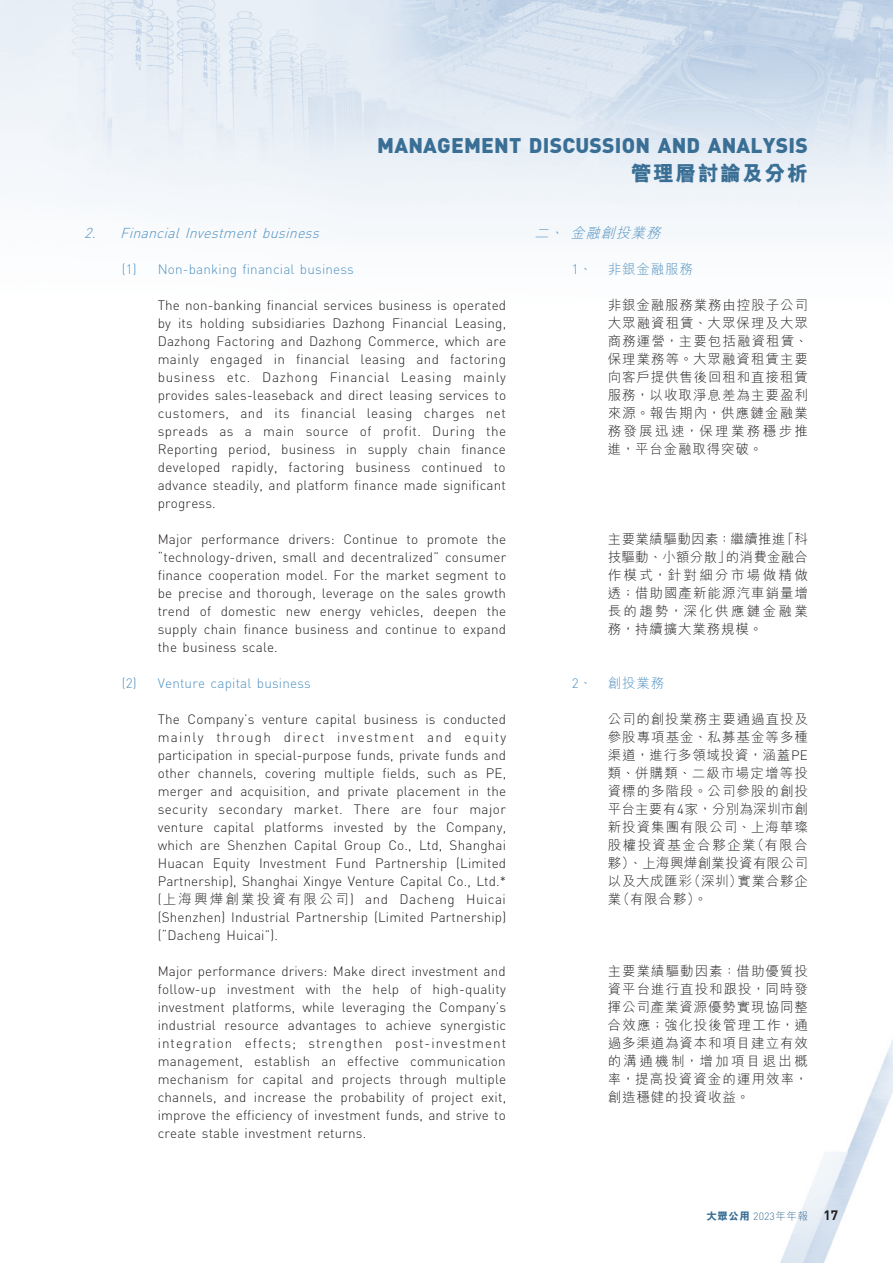
<style>
.page{position:relative;width:893px;height:1263px;background:#fff}
.page>*{position:absolute;margin:0;border:0;box-sizing:border-box;transform-origin:0 0}
.t1{font:900 21px "DIN Pro";letter-spacing:.01em;color:#3a6f95}
.t2{font:800 21px "M Hei HK";letter-spacing:.06em;color:#3a6f95}
._05_____H3{font:italic 300 14.25px "DIN Pro";color:#5192c1}
._05_____H3-2{font:italic 300 14.25px "M Hei HK";color:#5192c1}
._01_Body_Text{font:300 13.5px/18px "DIN Pro";letter-spacing:.015em;color:#231f20;text-align:justify}
._01_Body_Text-2{font:300 13.5px/18px "M Hei HK";letter-spacing:.075em;color:#231f20;text-align:justify}
._06_______H4{font:300 13.5px "DIN Pro";letter-spacing:.015em;color:#5192c1}
._06_______H4-2{font:300 13.5px "M Hei HK";letter-spacing:.065em;color:#5192c1}
.t3{font:800 10.5px "M Hei HK";color:#3a6f95}
.s1{font-family:"M Hei HK"}
.s2{font-family:"DIN Pro"}
.s3{font-family:"DIN Pro";font-weight:300}
.s4{font-weight:300}
.s5{font-family:"DIN Pro";font-weight:700;font-size:13.5px;color:#231f20}
</style>
<div class="page">
<img style="left:0;top:0;width:893px;height:1263px">
<h1 class="t1" style="left:377px;top:131px;width:432px">MANAGEMENT DISCUSSION AND ANALYSIS</h1>
<h1 class="t2" style="left:631px;top:159px;width:178px">管理層討論及分析</h1>
<p class="_05_____H3" style="left:84px;top:223px;width:241px">2. Financial Investment business</p>
<p class="_06_______H4" style="left:122px;top:260px;width:234px">(1) Non-banking financial business</p>
<p class="_01_Body_Text" style="left:158px;top:296px;width:350px">The non-banking financial services business is operated by its holding subsidiaries Dazhong Financial Leasing, Dazhong Factoring and Dazhong Commerce, which are mainly engaged in financial leasing and factoring business etc. Dazhong Financial Leasing mainly provides sales-leaseback and direct leasing services to customers, and its financial leasing charges net spreads as a main source of profit. During the Reporting period, business in supply chain finance developed rapidly, factoring business continued to advance steadily, and platform finance made significant progress.</p>
<p class="_01_Body_Text" style="left:158px;top:530px;width:350px">Major performance drivers: Continue to promote the “technology-driven, small and decentralized” consumer finance cooperation model. For the market segment to be precise and thorough, leverage on the sales growth trend of domestic new energy vehicles, deepen the supply chain finance business and continue to expand the business scale.</p>
<p class="_06_______H4" style="left:122px;top:674px;width:191px">(2) Venture capital business</p>
<p class="_01_Body_Text" style="left:158px;top:710px;width:350px">The Company’s venture capital business is conducted mainly through direct investment and equity participation in special-purpose funds, private funds and other channels, covering multiple fields, such as PE, merger and acquisition, and private placement in the security secondary market. There are four major venture capital platforms invested by the Company, which are Shenzhen Capital Group Co., Ltd, Shanghai Huacan Equity Investment Fund Partnership (Limited Partnership), Shanghai Xingye Venture Capital Co., Ltd.* (<span class="s1">上海興燁創業投資有限公司</span>) and Dacheng Huicai (Shenzhen) Industrial Partnership (Limited Partnership) (“Dacheng Huicai”).</p>
<p class="_01_Body_Text" style="left:158px;top:962px;width:350px">Major performance drivers: Make direct investment and follow-up investment with the help of high-quality investment platforms, while leveraging the Company’s industrial resource advantages to achieve synergistic integration effects; strengthen post-investment management, establish an effective communication mechanism for capital and projects through multiple channels, and increase the probability of project exit, improve the efficiency of investment funds, and strive to create stable investment returns.</p>
<p class="_05_____H3-2" style="left:534px;top:223px;width:133px">二、金融創投業務</p>
<p class="_06_______H4-2" style="left:572px;top:260px;width:123px"><span class="s2">1</span>、 非銀金融服務</p>
<p class="_01_Body_Text-2" style="left:608px;top:296px;width:202px">非銀金融服務業務由控股子公司大眾融資租賃、大眾保理及大眾商務運營，主要包括融資租賃、保理業務等。大眾融資租賃主要向客戶提供售後回租和直接租賃服務，以收取淨息差為主要盈利來源。報告期內，供應鏈金融業務發展迅速，保理業務穩步推進，平台金融取得突破。</p>
<p class="_01_Body_Text-2" style="left:608px;top:530px;width:202px">主要業績驅動因素：繼續推進「科技驅動、小額分散」的消費金融合作模式，針對細分市場做精做透；借助國產新能源汽車銷量增長的趨勢，深化供應鏈金融業務，持續擴大業務規模。</p>
<p class="_06_______H4-2" style="left:572px;top:674px;width:94px"><span class="s2">2</span>、 創投業務</p>
<p class="_01_Body_Text-2" style="left:608px;top:710px;width:202px">公司的創投業務主要通過直投及參股專項基金、私募基金等多種渠道，進行多領域投資，涵蓋<span class="s2">PE</span>類、併購類、二級市場定增等投資標的多階段。公司參股的創投平台主要有<span class="s2">4</span>家，分別為深圳市創新投資集團有限公司、上海華璨股權投資基金合夥企業（有限合夥）、上海興燁創業投資有限公司以及大成匯彩（深圳）實業合夥企業（有限合夥）。</p>
<p class="_01_Body_Text-2" style="left:608px;top:962px;width:202px">主要業績驅動因素：借助優質投資平台進行直投和跟投，同時發揮公司產業資源優勢實現協同整合效應；強化投後管理工作，通過多渠道為資本和項目建立有效的溝通機制，增加項目退出概率，提高投資資金的運用效率，創造穩健的投資收益。</p>
<p class="t3" style="left:706px;top:1209px;width:133px">大眾公用 <span class="s3">2023</span><span class="s4">年年報</span> <span class="s5">17</span></p>
</div>
